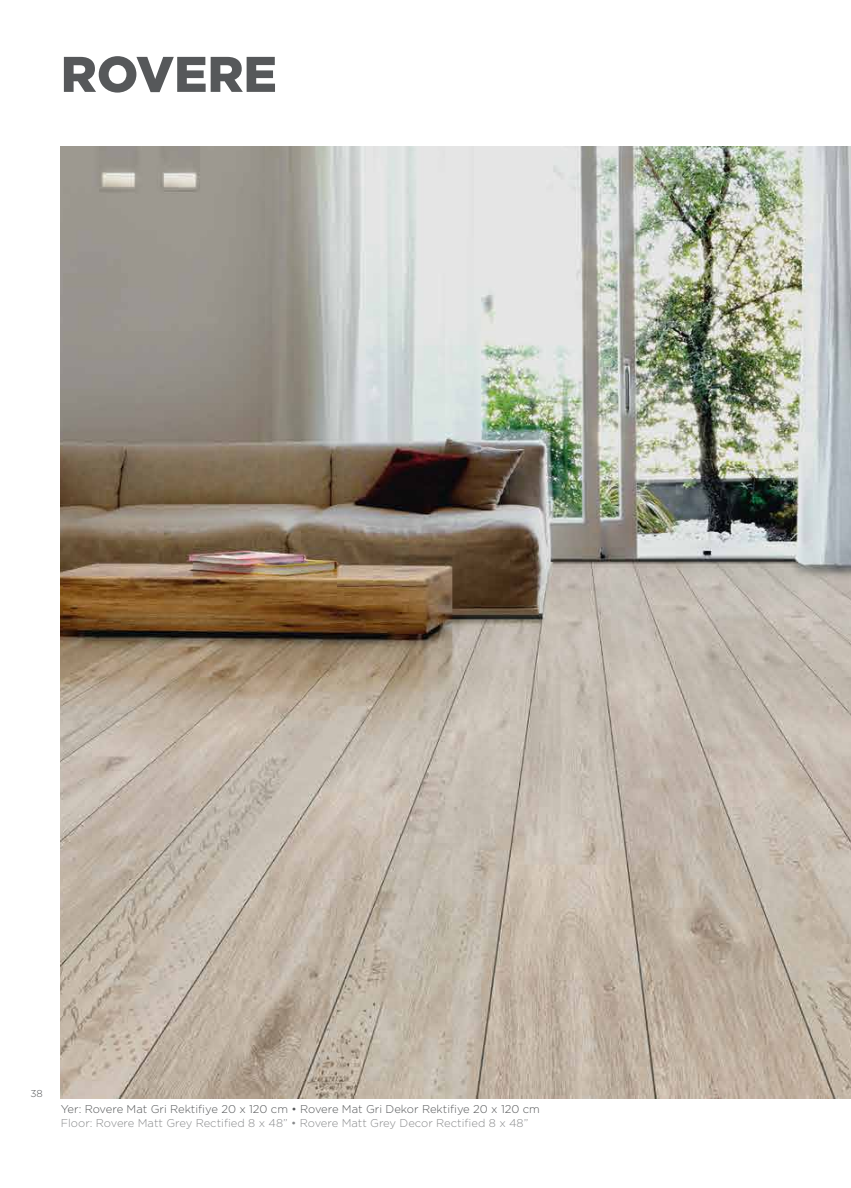
<style>
.page{position:relative;width:851px;height:1188px;background:#fff}
.page>*{position:absolute;margin:0;border:0;box-sizing:border-box;transform-origin:0 0}
.t1{font:900 50px "Gotham";color:#56585a}
.t2{font:300 11.25px "Gotham";color:#56585a}
.t3{font:300 11.25px "Gotham";color:rgb(86 88 90/.7)}
.t4{font:300 10px "Gotham";color:#56585a}
</style>
<div class="page">
<img style="left:61px;top:146px;width:789px;height:952px">
<h1 class="t1" style="left:61px;top:40px;width:217px">ROVERE</h1>
<p class="t4" style="left:30px;top:1086px;width:14px">38</p>
<p class="t2" style="left:61px;top:1101px;width:480px">Yer: Rovere Mat Gri Rektifiye 20 x 120 cm • Rovere Mat Gri Dekor Rektifiye 20 x 120 cm</p>
<p class="t3" style="left:61px;top:1114px;width:469px">Floor: Rovere Matt Grey Rectified 8 x 48” • Rovere Matt Grey Decor Rectified 8 x 48”</p>
</div>
